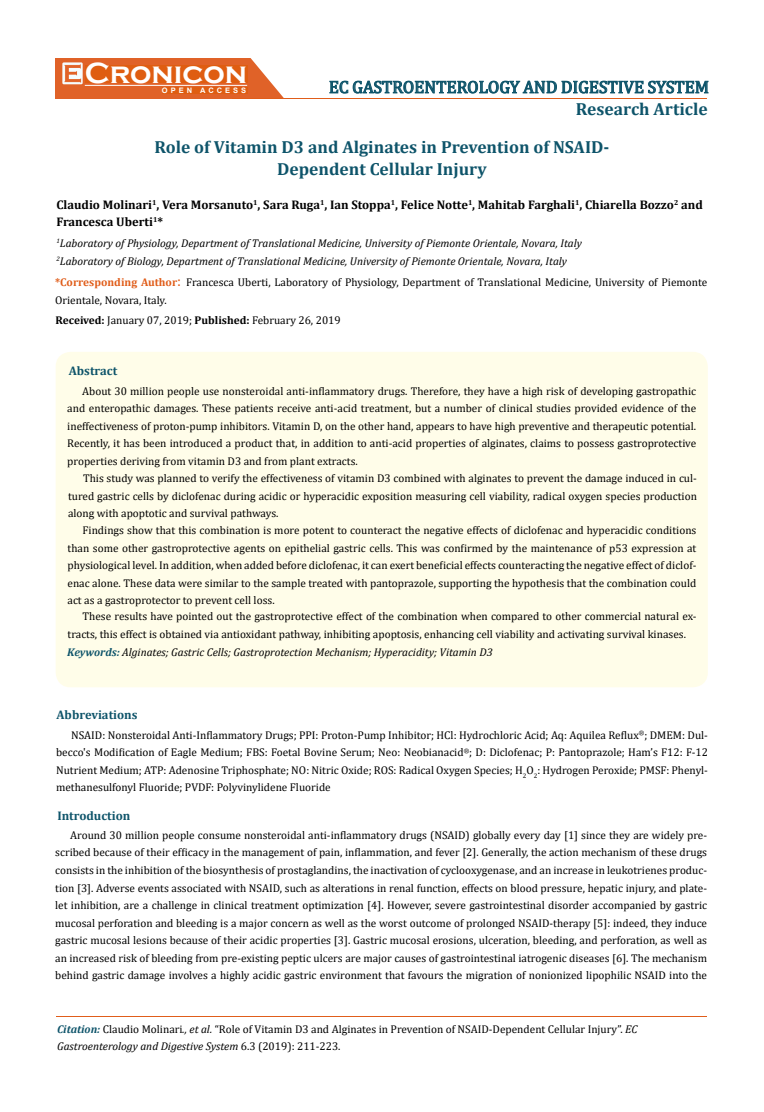
<style>
.page{position:relative;width:764px;height:1112px;background:#fff}
.page>*{position:absolute;margin:0;border:0;box-sizing:border-box;transform-origin:0 0}
.t1{font:700 30px "Copperplate Gothic";color:#fff}
.t2{font:700 17.5px/38.2px "Cambria";color:#0e546a}
.t3{font:17.5px "Cambria";color:#0e546a}
.t4{font:700 12.5px/17.5px "Cambria";color:#000}
.t5{font:700 12.5px "Cambria";color:#0e546a}
.t6{font:11.25px/17.5px "Cambria";color:#000;text-align:justify}
.t7{font:italic 11.25px/17.5px "Cambria";color:#000}
.t8{font:700 7.5px "Arial";letter-spacing:.4em;color:#fff}
.s1{font-weight:700;color:#e05d1a}
.s2{font-size:15px;color:#e05d1a}
.s3{font-weight:700}
.s4{font-weight:700;color:#0e546a}
.s5{font-weight:700;font-style:italic;color:#0e546a}
.s6{font-style:italic}
</style>
<div class="page">
<div style="left:56px;top:58px;width:242px;height:41px;background:#e06228"></div>
<img style="left:62px;top:62px;width:21px;height:22px">
<div style="left:85px;top:66px;width:162px;height:17px;background:#df5d11"></div>
<div style="left:162px;top:87px;width:85px;height:6px;background:#df5d11"></div>
<svg style="left:250px;top:58px;width:458px;height:40px"></svg>
<hr style="left:85px;top:85px;width:162px;height:1px;background:#fff">
<hr style="left:232px;top:98px;width:475px;height:1px;background:#e05d1a">
<div style="left:56px;top:352px;width:652px;height:335px;background:#fffde9;border-radius:15px"></div>
<hr style="left:56px;top:1016px;width:651px;height:1px;background:#e05d1a">
<h1 class="t1" style="left:85px;top:56px;width:164px">Cronicon</h1>
<p class="t8" style="left:162px;top:85px;width:86px">OPEN ACCESS</p>
<h2 class="t3" style="left:329px;top:77px;width:382px">EC GASTROENTEROLOGY AND DIGESTIVE SYSTEM</h2>
<h2 class="t2" style="left:154px;top:89px;width:555px;text-indent:421px">Research Article<br>Role of Vitamin D3 and Alginates in Prevention of NSAID-</h2>
<h2 class="t2" style="left:277px;top:150px;width:211px">Dependent Cellular Injury</h2>
<p class="t4" style="left:56px;top:195px;width:648px">Claudio Molinari<sup>1</sup>, Vera Morsanuto<sup>1</sup>, Sara Ruga<sup>1</sup>, Ian Stoppa<sup>1</sup>, Felice Notte<sup>1</sup>, Mahitab Farghali<sup>1</sup>, Chiarella Bozzo<sup>2</sup> and<br>Francesca Uberti<sup>1</sup>*</p>
<p class="t7" style="left:56px;top:234px;width:527px"><sup>1</sup>Laboratory of Physiology, Department of Translational Medicine, University of Piemonte Orientale, Novara, Italy<br><sup>2</sup>Laboratory of Biology, Department of Translational Medicine, University of Piemonte Orientale, Novara, Italy</p>
<p class="t6" style="left:55px;top:273px;width:653px"><span class="s1">*Corresponding Author</span><span class="s2">:</span> Francesca Uberti, Laboratory of Physiology, Department of Translational Medicine, University of Piemonte<br>Orientale, Novara, Italy.</p>
<p class="t6" style="left:56px;top:311px;width:286px"><span class="s3">Received:</span> January 07, 2019; <span class="s3">Published:</span> February 26, 2019</p>
<p class="t5" style="left:69px;top:362px;width:50px">Abstract</p>
<p class="t6" style="left:67px;top:382px;width:630px;text-indent:15px">About 30 million people use nonsteroidal anti-inflammatory drugs. Therefore, they have a high risk of developing gastropathic and enteropathic damages. These patients receive anti-acid treatment, but a number of clinical studies provided evidence of the ineffectiveness of proton-pump inhibitors. Vitamin D, on the other hand, appears to have high preventive and therapeutic potential.<br>Recently, it has been introduced a product that, in addition to anti-acid properties of alginates, claims to possess gastroprotective properties deriving from vitamin D3 and from plant extracts.</p>
<p class="t6" style="left:68px;top:469px;width:630px;text-indent:15px">This study was planned to verify the effectiveness of vitamin D3 combined with alginates to prevent the damage induced in cul&shy;tured gastric cells by diclofenac during acidic or hyperacidic exposition measuring cell viability, radical oxygen species production along with apoptotic and survival pathways.</p>
<p class="t6" style="left:68px;top:521px;width:630px;text-indent:15px">Findings show that this combination is more potent to counteract the negative effects of diclofenac and hyperacidic conditions than some other gastroprotective agents on epithelial gastric cells. This was confirmed by the maintenance of p53 expression at physiological level. In addition, when added before diclofenac, it can exert beneficial effects counteracting the negative effect of diclof&shy;enac alone. These data were similar to the sample treated with pantoprazole, supporting the hypothesis that the combination could act as a gastroprotector to prevent cell loss.</p>
<p class="t6" style="left:68px;top:607px;width:630px;text-indent:15px">These results have pointed out the gastroprotective effect of the combination when compared to other commercial natural ex&shy;tracts, this effect is obtained via antioxidant pathway, inhibiting apoptosis, enhancing cell viability and activating survival kinases.</p>
<p class="t7" style="left:67px;top:643px;width:427px"><span class="s4">Keywords:</span> Alginates; Gastric Cells; Gastroprotection Mechanism; Hyperacidity; Vitamin D3</p>
<p class="t5" style="left:57px;top:705px;width:82px">Abbreviations</p>
<p class="t6" style="left:56px;top:726px;width:653px;text-indent:15px">NSAID: Nonsteroidal Anti-Inflammatory Drugs; PPI: Proton-Pump Inhibitor; HCl: Hydrochloric Acid; Aq: Aquilea Reflux<sup>®</sup>; DMEM: Dul&shy;becco's Modification of Eagle Medium; FBS: Foetal Bovine Serum; Neo: Neobianacid<sup>®</sup>; D: Diclofenac; P: Pantoprazole; Ham’s F12: F-12<br>Nutrient Medium; ATP: Adenosine Triphosphate; NO: Nitric Oxide; ROS: Radical Oxygen Species; H<sub>2</sub>O<sub>2</sub>: Hydrogen Peroxide; PMSF: Phenyl&shy;methanesulfonyl Fluoride; PVDF: Polyvinylidene Fluoride</p>
<p class="t5" style="left:57px;top:806px;width:75px">Introduction</p>
<p class="t6" style="left:55px;top:826px;width:653px;text-indent:15px">Around 30 million people consume nonsteroidal anti-inflammatory drugs (NSAID) globally every day [1] since they are widely pre&shy;scribed because of their efficacy in the management of pain, inflammation, and fever [2]. Generally, the action mechanism of these drugs consists in the inhibition of the biosynthesis of prostaglandins, the inactivation of cyclooxygenase, and an increase in leukotrienes produc&shy;tion [3]. Adverse events associated with NSAID, such as alterations in renal function, effects on blood pressure, hepatic injury, and plate&shy;let inhibition, are a challenge in clinical treatment optimization [4]. However, severe gastrointestinal disorder accompanied by gastric mucosal perforation and bleeding is a major concern as well as the worst outcome of prolonged NSAID-therapy [5]: indeed, they induce gastric mucosal lesions because of their acidic properties [3]. Gastric mucosal erosions, ulceration, bleeding, and perforation, as well as an increased risk of bleeding from pre-existing peptic ulcers are major causes of gastrointestinal iatrogenic diseases [6]. The mechanism behind gastric damage involves a highly acidic gastric environment that favours the migration of nonionized lipophilic NSAID into the</p>
<p class="t6" style="left:57px;top:1019px;width:582px"><span class="s5">Citation:</span> Claudio Molinari<span class="s6">., et al.</span> “Role of Vitamin D3 and Alginates in Prevention of NSAID-Dependent Cellular Injury”. <span class="s6">EC<br>Gastroenterology and Digestive System</span> 6.3 (2019): 211-223.</p>
</div>
